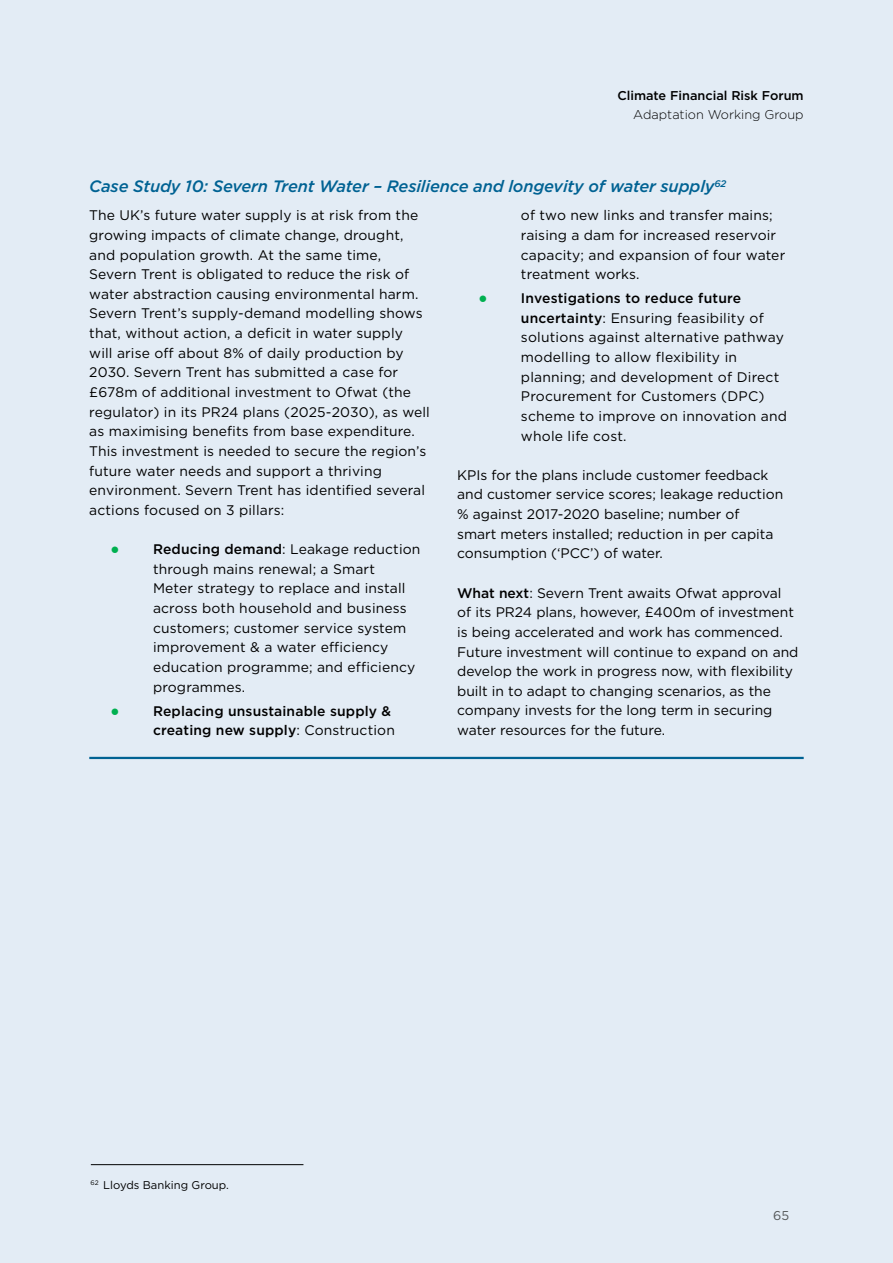
<style>
.page{position:relative;width:893px;height:1263px;background:#e3ecf5}
.page>*{position:absolute;margin:0;border:0;box-sizing:border-box;transform-origin:0 0}
.t1{font:italic 500 16.5px "Gotham";letter-spacing:-.01em;color:#006293}
.t2{font:13.8px/19.6px "Gotham";letter-spacing:.01em;color:#000}
.t3{font:500 13.8px/19.6px "Gotham";letter-spacing:.01em;color:#000;text-align:right}
.t4{font:500 12.75px "Gotham";color:#000}
.t5{font:300 12.75px "Gotham";color:#000}
.t6{font:12.75px "Gotham";color:#545758}
.t7{font:11.25px "Gotham";color:#000}
.s1{font-family:"Arial";font-size:15px;color:#00b050}
.s2{font-weight:500}
.s3{font-family:"Arial";font-weight:400;font-size:15px;color:#00b050}
.s4{font-weight:400}
</style>
<div class="page">
<hr style="left:89px;top:757px;width:715px;height:2px;background:#006293">
<hr style="left:91px;top:1164px;width:212px;height:1px;background:#000">
<p class="t4" style="left:617px;top:87px;width:188px">Climate Financial Risk Forum</p>
<p class="t5" style="left:633px;top:106px;width:172px">Adaptation Working Group</p>
<p class="t1" style="left:89px;top:175px;width:638px">Case Study 10: Severn Trent Water – Resilience and longevity of water supply<sup>62</sup></p>
<p class="t2" style="left:89px;top:205px;width:342px">The UK’s future water supply is at risk from the growing impacts of climate change, drought, and population growth. At the same time, Severn Trent is obligated to reduce the risk of water abstraction causing environmental harm.<br>Severn Trent’s supply-demand modelling shows that, without action, a defcit in water supply<br>will arise of about 8% of daily production by 2030. Severn Trent has submitted a case for £678m of additional investment to Ofwat (the regulator) in its PR24 plans (2025-2030), as well as maximising benefts from base expenditure.<br>This investment is needed to secure the region’s future water needs and support a thriving environment. Severn Trent has identifed several actions focused on 3 pillars:</p>
<p class="t2" style="left:153px;top:539px;width:269px;text-indent:-43px"><span class="s1">●</span> <span class="s2">Reducing demand</span>: Leakage reduction through mains renewal; a Smart<br>Meter strategy to replace and install across both household and business customers; customer service system improvement &amp; a water efficiency education programme; and efficiency programmes.</p>
<p class="t3" style="left:111px;top:701px;width:286px"><span class="s3">●</span> Replacing unsustainable supply &amp; creating new supply<span class="s4">: Construction</span></p>
<p class="t2" style="left:521px;top:205px;width:266px">of two new links and transfer mains; raising a dam for increased reservoir capacity; and expansion of four water treatment works.</p>
<p class="t2" style="left:521px;top:288px;width:268px;text-indent:-43px"><span class="s1">●</span> <span class="s2">Investigations to reduce future uncertainty</span>: Ensuring feasibility of solutions against alternative pathway modelling to allow flexibility in planning; and development of Direct Procurement for Customers (DPC) scheme to improve on innovation and whole life cost.</p>
<p class="t2" style="left:457px;top:465px;width:328px">KPIs for the plans include customer feedback and customer service scores; leakage reduction % against 2017-2020 baseline; number of<br>smart meters installed; reduction in per capita consumption (‘PCC’) of water.</p>
<p class="t2" style="left:457px;top:583px;width:343px"><span class="s2">What next</span>: Severn Trent awaits Ofwat approval of its PR24 plans, however, £400m of investment is being accelerated and work has commenced.<br>Future investment will continue to expand on and develop the work in progress now, with fexibility built in to adapt to changing scenarios, as the company invests for the long term in securing water resources for the future.</p>
<p class="t7" style="left:90px;top:1177px;width:140px"><sup>62</sup> Lloyds Banking Group.</p>
<p class="t6" style="left:773px;top:1207px;width:18px">65</p>
</div>
